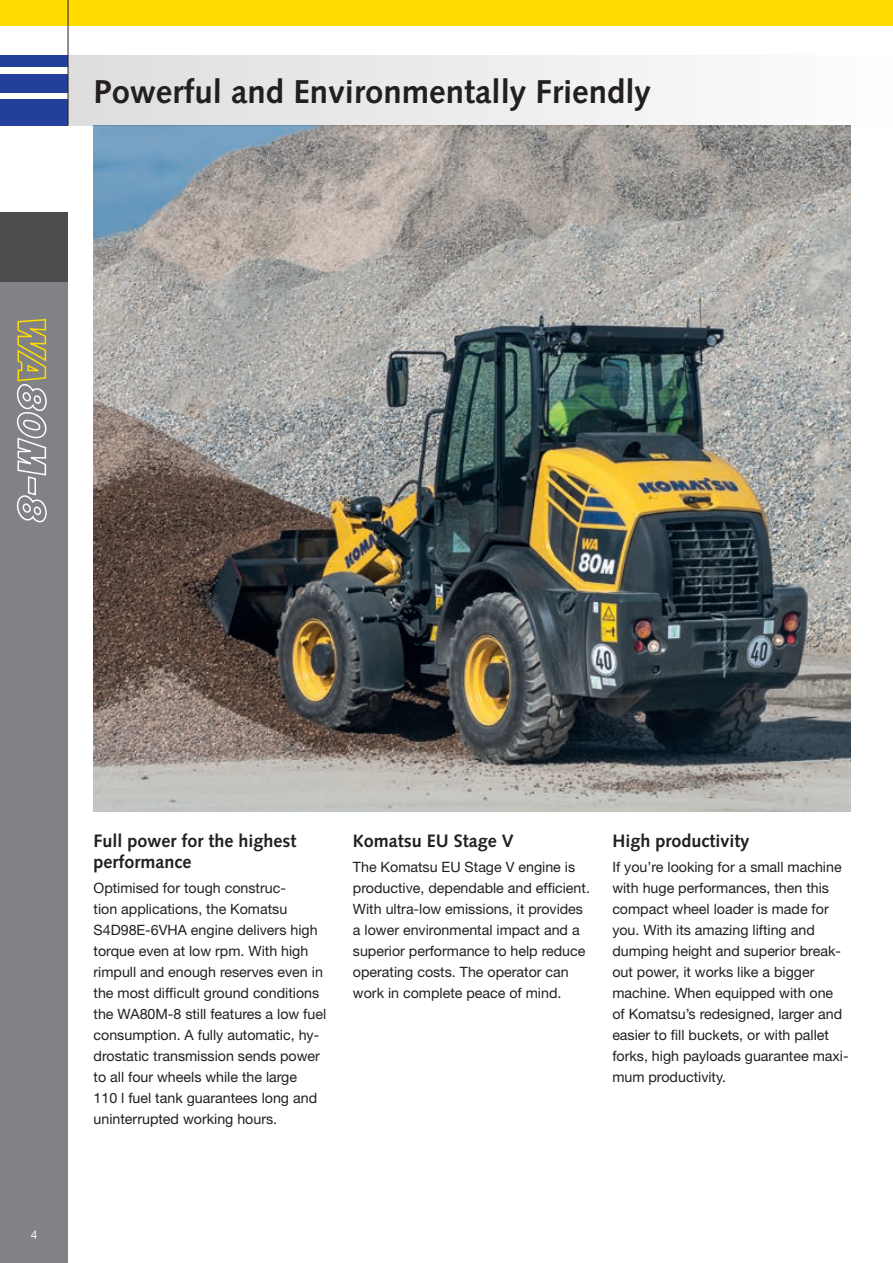
<style>
.page{position:relative;width:893px;height:1263px;background:#fff}
.page>*{position:absolute;margin:0;border:0;box-sizing:border-box;transform-origin:0 0}
.t1{font:700 33px "Syntax LTCE";color:#231f20}
.t2{font:700 18px/21px "Syntax LTCE";color:#231f20}
.t3{font:14.25px/21px "Helvetica Neue LT Pro";color:#231f20}
.t4{font:12px "Helvetica Neue LT Pro";color:#fff}
</style>
<div class="page">
<img style="left:94px;top:125px;width:756px;height:687px">
<div style="left:0;top:213px;width:68px;height:1050px;background:#808285"></div>
<div style="left:0;top:99px;width:68px;height:26px;background:#223f99"></div>
<div style="left:0;top:74px;width:68px;height:18px;background:#223f99"></div>
<div style="left:0;top:55px;width:68px;height:12px;background:#223f99"></div>
<div style="left:0;top:0;width:893px;height:26px;background:#ffdc01"></div>
<div style="left:0;top:213px;width:68px;height:69px;background:#4b4c4d"></div>
<div style="left:68px;top:55px;width:825px;height:70px;background:linear-gradient(to right,#ddddde,#fdfdfe)"></div>
<hr style="left:68px;top:0;width:1px;height:125px;background:#231f20">
<svg style="left:16px;top:319px;width:31px;height:204px"></svg>
<h1 class="t1" style="left:94px;top:73px;width:559px">Powerful and Environmentally Friendly</h1>
<p class="t4" style="left:31px;top:1227px;width:8px">4</p>
<p class="t2" style="left:94px;top:830px;width:205px">Full power for the highest performance</p>
<p class="t3" style="left:94px;top:877px;width:234px">Optimised for tough construc-<br>tion applications, the Komatsu S4D98E-6VHA engine delivers high torque even at low rpm. With high rimpull and enough reserves even in the most difficult ground conditions the WA80M-8 still features a low fuel consumption. A fully automatic, hy&shy;drostatic transmission sends power to all four wheels while the large<br>110 l fuel tank guarantees long and uninterrupted working hours.</p>
<p class="t2" style="left:353px;top:830px;width:162px">Komatsu EU Stage V</p>
<p class="t3" style="left:353px;top:856px;width:239px">The Komatsu EU Stage V engine is productive, dependable and efficient.<br>With ultra-low emissions, it provides a lower environmental impact and a superior performance to help reduce operating costs. The operator can work in complete peace of mind.</p>
<p class="t2" style="left:612px;top:830px;width:139px">High productivity</p>
<p class="t3" style="left:612px;top:856px;width:238px">If you’re looking for a small machine with huge performances, then this compact wheel loader is made for you. With its amazing lifting and dumping height and superior break&shy;out power, it works like a bigger machine. When equipped with one of Komatsu’s redesigned, larger and easier to fill buckets, or with pallet forks, high payloads guarantee maxi&shy;mum productivity.</p>
</div>
